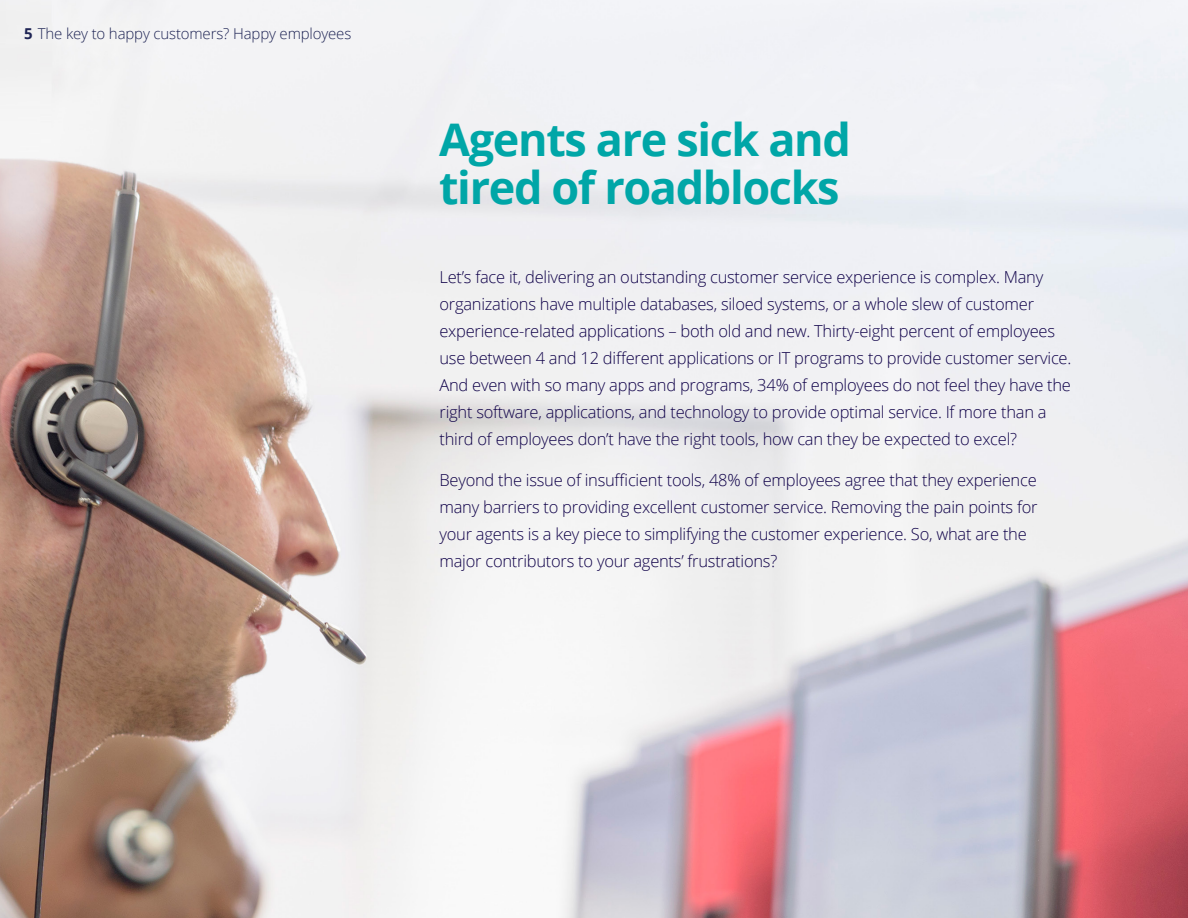
<style>
.page{position:relative;width:1188px;height:918px;background:#fff}
.page>*{position:absolute;margin:0;border:0;box-sizing:border-box;transform-origin:0 0}
.t1{font:700 45px/48px "Open Sans";letter-spacing:-.03em;color:#00a6a7}
.t2{font:300 16.5px/27px "Open Sans";letter-spacing:-.015em;color:#0e0048}
.t3{font:300 15px "Open Sans";letter-spacing:-.01em;color:#1f2555}
.s1{font-weight:700}
</style>
<div class="page">
<img style="left:0;top:0;width:1188px;height:918px">
<p class="t3" style="left:24px;top:23px;width:329px"><span class="s1">5</span> The key to happy customers? Happy employees</p>
<h1 class="t1" style="left:439px;top:114px;width:413px">Agents are sick and tired of roadblocks</h1>
<p class="t2" style="left:440px;top:263px;width:633px">Let’s face it, delivering an outstanding customer service experience is complex. Many organizations have multiple databases, siloed systems, or a whole slew of customer experience-related applications – both old and new. Thirty-eight percent of employees use between 4 and 12 different applications or IT programs to provide customer service.<br>And even with so many apps and programs, 34% of employees do not feel they have the right software, applications, and technology to provide optimal service. If more than a third of employees don’t have the right tools, how can they be expected to excel?</p>
<p class="t2" style="left:440px;top:466px;width:600px">Beyond the issue of insufficient tools, 48% of employees agree that they experience many barriers to providing excellent customer service. Removing the pain points for your agents is a key piece to simplifying the customer experience. So, what are the major contributors to your agents’ frustrations?</p>
</div>
